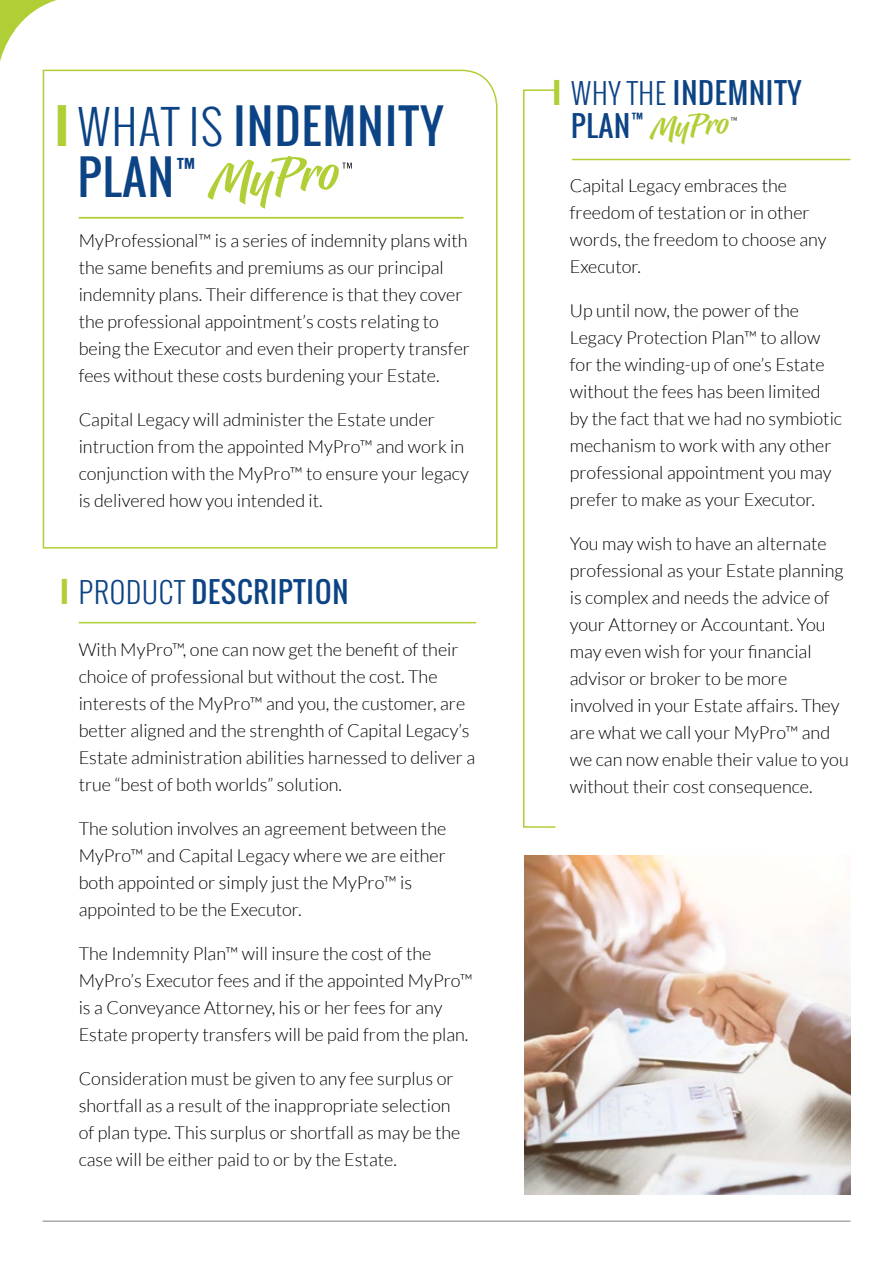
<style>
.page{position:relative;width:893px;height:1263px;background:#fff}
.page>*{position:absolute;margin:0;border:0;box-sizing:border-box;transform-origin:0 0}
.t1{font:49.5px "Hughs";color:#b0cf36}
.t2{font:46.5px/51px "Oswald";letter-spacing:.03em;color:#0c4384}
.t3{font:29.85px "Hughs";color:#b0cf36}
.t4{font:28.5px/33px "Oswald";letter-spacing:.03em;color:#0c4384}
.t5{font:300 18px/27px "Lato";color:#000}
.s1{font-weight:700;color:#b0cf36}
.s2{font-weight:300}
</style>
<div class="page">
<svg style="left:0;top:0;width:57px;height:61px"></svg>
<hr style="left:43px;top:1220px;width:807px;height:2px;background:#a7a9ac">
<svg style="left:42px;top:69px;width:456px;height:480px"></svg>
<hr style="left:79px;top:217px;width:384px;height:2px;background:#b0cf36">
<svg style="left:523px;top:89px;width:35px;height:739px"></svg>
<hr style="left:572px;top:159px;width:278px;height:1px;background:#b0cf36">
<hr style="left:79px;top:622px;width:397px;height:1px;background:#b0cf36">
<img style="left:524px;top:856px;width:326px;height:339px">
<svg style="left:731px;top:117px;width:6px;height:4px"></svg>
<svg style="left:342px;top:163px;width:10px;height:6px"></svg>
<h2 class="t2" style="left:78px;top:100px;width:367px;text-indent:-22px"><span class="s1">I</span> <span class="s2">WHAT IS</span> INDEMNITY<br>PLAN<sup>™</sup></h2>
<h1 class="t1" style="left:204px;top:154px;width:133px;rotate:-5deg">MyPro</h1>
<p class="t5" style="left:79px;top:227px;width:393px">MyProfessional™ is a series of indemnity plans with the same benefits and premiums as our principal indemnity plans. Their difference is that they cover the professional appointment’s costs relating to being the Executor and even their property transfer fees without these costs burdening your Estate.</p>
<p class="t5" style="left:79px;top:406px;width:392px">Capital Legacy will administer the Estate under intruction from the appointed MyPro™ and work in conjunction with the MyPro™ to ensure your legacy is delivered how you intended it.</p>
<h3 class="t4" style="left:61px;top:575px;width:289px"><span class="s1">I</span> <span class="s2">PRODUCT</span> DESCRIPTION</h3>
<p class="t5" style="left:79px;top:636px;width:398px">With MyPro™, one can now get the benefit of their choice of professional but without the cost. The interests of the MyPro™ and you, the customer, are better aligned and the strenghth of Capital Legacy’s Estate administration abilities harnessed to deliver a true “best of both worlds” solution.</p>
<p class="t5" style="left:79px;top:815px;width:369px">The solution involves an agreement between the MyPro™ and Capital Legacy where we are either both appointed or simply just the MyPro™ is appointed to be the Executor.</p>
<p class="t5" style="left:79px;top:940px;width:396px">The Indemnity Plan™ will insure the cost of the MyPro’s Executor fees and if the appointed MyPro™ is a Conveyance Attorney, his or her fees for any Estate property transfers will be paid from the plan.</p>
<p class="t5" style="left:79px;top:1065px;width:383px">Consideration must be given to any fee surplus or shortfall as a result of the inappropriate selection of plan type. This surplus or shortfall as may be the case will be either paid to or by the Estate.</p>
<h3 class="t4" style="left:571px;top:76px;width:232px;text-indent:-18px"><span class="s1">I</span> <span class="s2">WHY THE</span> INDEMNITY<br>PLAN<sup>™</sup></h3>
<h3 class="t3" style="left:648px;top:112px;width:80px;rotate:-5deg">MyPro</h3>
<p class="t5" style="left:570px;top:172px;width:258px">Capital Legacy embraces the freedom of testation or in other words, the freedom to choose any<br>Executor.</p>
<p class="t5" style="left:570px;top:297px;width:274px">Up until now, the power of the<br>Legacy Protection Plan™ to allow for the winding-up of one’s Estate without the fees has been limited by the fact that we had no symbiotic mechanism to work with any other professional appointment you may prefer to make as your Executor.</p>
<p class="t5" style="left:570px;top:531px;width:280px">You may wish to have an alternate professional as your Estate planning is complex and needs the advice of your Attorney or Accountant. You may even wish for your financial advisor or broker to be more involved in your Estate affairs. They are what we call your MyPro™ and we can now enable their value to you without their cost consequence.</p>
</div>
